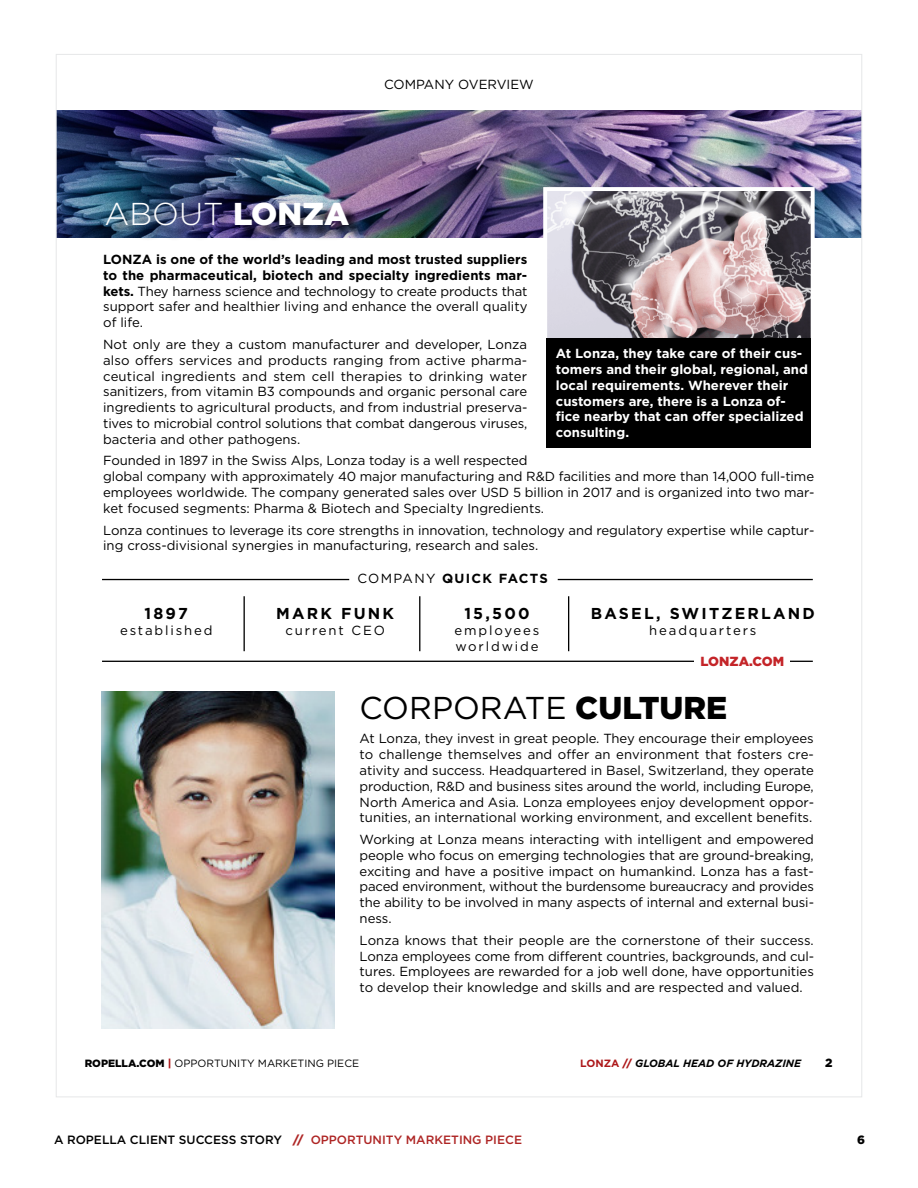
<style>
.page{position:relative;width:918px;height:1188px;background:#fff}
.page>*{position:absolute;margin:0;border:0;box-sizing:border-box;transform-origin:0 0}
.t1{font:31.65px "Gotham";color:#000}
.t2{font:300 31.65px "Gotham";color:#fff}
.t3{font:700 15.75px "Gotham";letter-spacing:.14em;color:#000}
.t4{font:13.2px/15.8px "Gotham";letter-spacing:-.005em;color:#000;text-align:justify}
.t5{font:700 13.2px/15.8px "Gotham";color:#fff}
.t6{font:13.2px/15.8px "Gotham";letter-spacing:.14em;color:#000}
.t7{font:700 13.2px "Gotham";letter-spacing:.1em;color:#000}
.t8{font:900 13.2px "Gotham";color:#c42428}
.t9{font:500 12px "Gotham";color:#000}
.t10{font:900 12px "Gotham";color:#000}
.t11{font:900 11.85px "Gotham";color:#000}
.t12{font:10.5px "Gotham";color:#000}
.t13{font:italic 700 10.5px "Gotham";color:#000}
.s1{font-weight:900}
.s2{font-weight:700}
.s3{font-weight:400}
.s4{font-weight:900;color:#ad1719}
.s5{font-style:normal;color:#ad1719}
.s6{font-weight:900;font-style:normal;color:#ad1719}
.s7{font-weight:900;color:#ae2524}
.s8{color:#ae2524}
</style>
<div class="page">
<img style="left:58px;top:111px;width:802px;height:127px">
<div style="left:109px;top:204px;width:256px;height:37px;background:#000;opacity:.75"></div>
<img style="left:548px;top:192px;width:262px;height:146px">
<div style="left:543px;top:187px;width:272px;height:156px;border:4px solid #fff"></div>
<div style="left:547px;top:338px;width:264px;height:109px;background:#000"></div>
<hr style="left:102px;top:579px;width:247px;height:1px;background:#000">
<hr style="left:244px;top:596px;width:1px;height:55px;background:#000">
<hr style="left:419px;top:596px;width:1px;height:55px;background:#000">
<hr style="left:568px;top:596px;width:1px;height:55px;background:#000">
<hr style="left:102px;top:661px;width:711px;height:1px;background:#000">
<hr style="left:558px;top:579px;width:255px;height:1px;background:#000">
<div style="left:695px;top:649px;width:95px;height:22px;background:#fff"></div>
<img style="left:102px;top:691px;width:232px;height:338px">
<p class="t4" style="left:384px;top:76px;width:151px">COMPANY OVERVIEW</p>
<h1 class="t2" style="left:104px;top:193px;width:247px">ABOUT <span class="s1">LONZA</span></h1>
<p class="t4" style="left:103px;top:251px;width:426px"><span class="s2">LONZA is one of the world’s leading and most trusted suppliers to the pharmaceutical, biotech and specialty ingredients mar&shy;kets.</span> They harness science and technology to create products that support safer and healthier living and enhance the overall quality of life.</p>
<p class="t4" style="left:103px;top:336px;width:426px">Not only are they a custom manufacturer and developer, Lonza also offers services and products ranging from active pharma&shy;ceutical ingredients and stem cell therapies to drinking water sanitizers, from vitamin B3 compounds and organic personal care ingredients to agricultural products, and from industrial preserva&shy;tives to microbial control solutions that combat dangerous viruses, bacteria and other pathogens.</p>
<p class="t4" style="left:103px;top:453px;width:713px;text-align:left">Founded in 1897 in the Swiss Alps, Lonza today is a well respected<br>global company with approximately 40 major manufacturing and R&amp;D facilities and more than 14,000 full-time employees worldwide. The company generated sales over USD 5 billion in 2017 and is organized into two mar&shy;ket focused segments: Pharma &amp; Biotech and Specialty Ingredients.</p>
<p class="t4" style="left:103px;top:522px;width:713px">Lonza continues to leverage its core strengths in innovation, technology and regulatory expertise while captur&shy;ing cross-divisional synergies in manufacturing, research and sales.</p>
<p class="t5" style="left:556px;top:346px;width:254px">At Lonza, they take care of their cus&shy;tomers and their global, regional, and local requirements. Wherever their customers are, there is a Lonza of&shy;fice nearby that can offer specialized consulting.</p>
<p class="t3" style="left:145px;top:603px;width:45px">1897</p>
<p class="t6" style="left:120px;top:622px;width:94px">established</p>
<p class="t7" style="left:357px;top:570px;width:192px"><span class="s3">COMPANY</span> QUICK FACTS</p>
<p class="t3" style="left:464px;top:603px;width:67px">15,500</p>
<p class="t6" style="left:455px;top:622px;width:86px">employees worldwide</p>
<p class="t3" style="left:591px;top:603px;width:226px">BASEL, SWITZERLAND</p>
<p class="t6" style="left:649px;top:622px;width:109px">headquarters</p>
<p class="t8" style="left:701px;top:652px;width:85px">LONZA.COM</p>
<h1 class="t1" style="left:360px;top:688px;width:369px">CORPORATE <span class="s1">CULTURE</span></h1>
<p class="t4" style="left:360px;top:731px;width:456px">At Lonza, they invest in great people. They encourage their employees to challenge themselves and offer an environment that fosters cre&shy;ativity and success. Headquartered in Basel, Switzerland, they operate production, R&amp;D and business sites around the world, including Europe, North America and Asia. Lonza employees enjoy development oppor&shy;tunities, an international working environment, and excellent benefits.</p>
<p class="t4" style="left:360px;top:831px;width:456px">Working at Lonza means interacting with intelligent and empowered people who focus on emerging technologies that are ground-breaking, exciting and have a positive impact on humankind. Lonza has a fast&shy;paced environment, without the burdensome bureaucracy and provides the ability to be involved in many aspects of internal and external busi&shy;ness.</p>
<p class="t4" style="left:360px;top:932px;width:456px">Lonza knows that their people are the cornerstone of their success.<br>Lonza employees come from different countries, backgrounds, and cul&shy;tures. Employees are rewarded for a job well done, have opportunities to develop their knowledge and skills and are respected and valued.</p>
<p class="t3" style="left:276px;top:603px;width:119px">MARK FUNK</p>
<p class="t6" style="left:286px;top:622px;width:101px">current CEO</p>
<p class="t12" style="left:85px;top:1056px;width:276px"><span class="s1">ROPELLA.COM</span> <span class="s4">|</span> OPPORTUNITY MARKETING PIECE</p>
<p class="t13" style="left:580px;top:1056px;width:222px"><span class="s5">LONZA</span> <span class="s6">//</span> GLOBAL HEAD OF HYDRAZINE</p>
<p class="t11" style="left:825px;top:1055px;width:9px">2</p>
<p class="t9" style="left:54px;top:1132px;width:470px">A ROPELLA CLIENT SUCCESS STORY <span class="s7">//</span> <span class="s8">OPPORTUNITY MARKETING PIECE</span></p>
<p class="t10" style="left:857px;top:1131px;width:9px">6</p>
</div>
